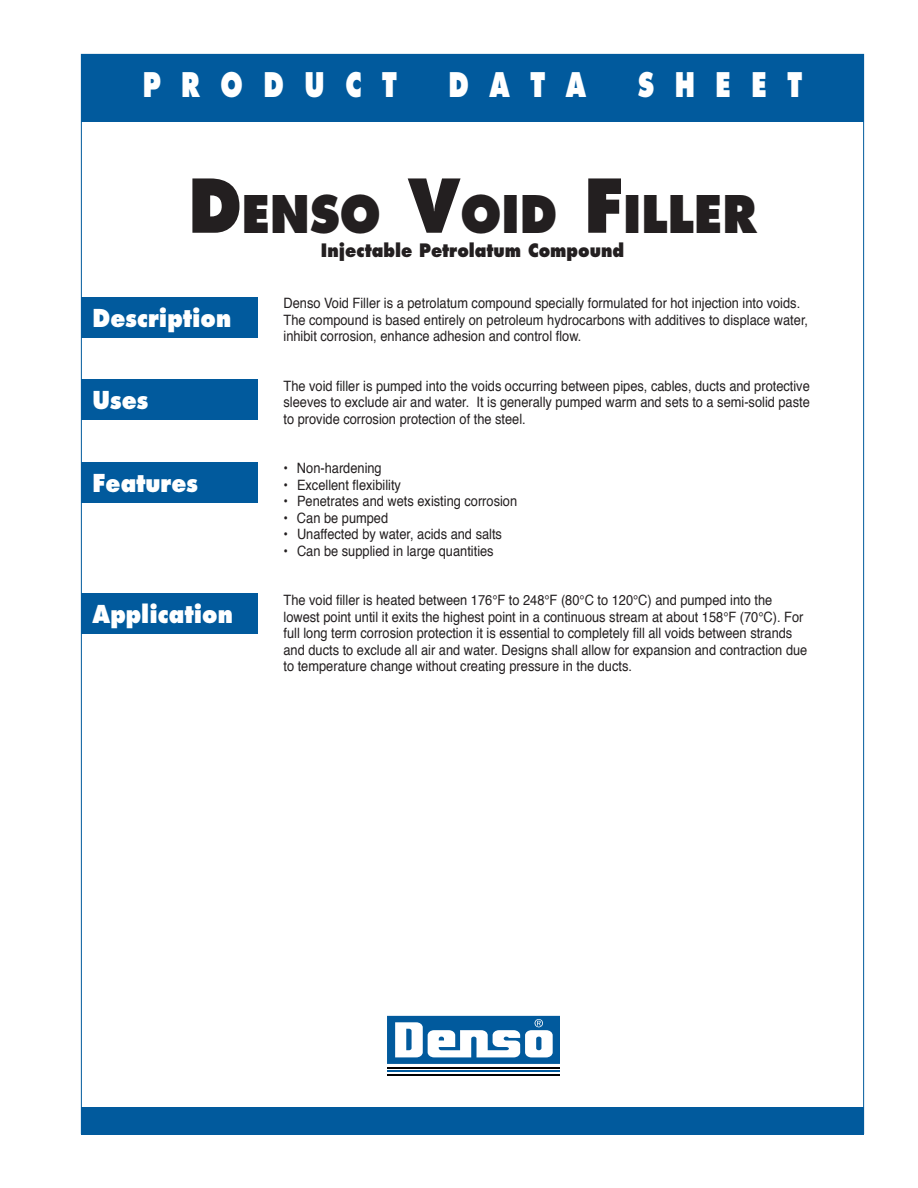
<style>
.page{position:relative;width:918px;height:1188px;background:#fff}
.page>*{position:absolute;margin:0;border:0;box-sizing:border-box;transform-origin:0 0}
.t1{font:800 50.4px "Futura";color:#231f20;scale:.9 1}
.t2{font:800 33px "Futura";color:#fff;scale:.75 1}
.t3{font:800 24px "Futura";color:#fff;scale:.9 1}
.t4{font:800 18px "Futura";color:#231f20;scale:.9 1}
.t5{font:14.25px/16.5px "Helvetica";color:#231f20;scale:.9 1}
.s1{font-size:72px}
</style>
<div class="page">
<div style="left:81px;top:54px;width:783px;height:68px;background:#015a9d"></div>
<div style="left:81px;top:1107px;width:783px;height:27px;background:#015a9d"></div>
<svg style="left:387px;top:1015px;width:173px;height:61px"></svg>
<hr style="left:387px;top:1067px;width:173px;height:2px;background:#000001">
<hr style="left:387px;top:1071px;width:173px;height:1px;background:#015a9d">
<hr style="left:387px;top:1074px;width:173px;height:1px;background:#000001">
<svg style="left:387px;top:1016px;width:173px;height:48px"></svg>
<div style="left:81px;top:297px;width:176px;height:41px;background:#015a9d"></div>
<div style="left:81px;top:593px;width:176px;height:41px;background:#015a9d"></div>
<div style="left:81px;top:379px;width:176px;height:40px;background:#015a9d"></div>
<div style="left:81px;top:462px;width:176px;height:41px;background:#015a9d"></div>
<h2 class="t2" style="left:143px;top:70px;width:341px">P R O D U C T</h2>
<h2 class="t2" style="left:448px;top:70px;width:185px">D A T A</h2>
<h2 class="t2" style="left:638px;top:70px;width:221px">S H E E T</h2>
<h1 class="t1" style="left:188px;top:191px;width:633px"><span class="s1">D</span>ENSO <span class="s1">V</span>OID <span class="s1">F</span>ILLER</h1>
<p class="t4" style="left:321px;top:242px;width:338px">Injectable Petrolatum Compound</p>
<h3 class="t3" style="left:93px;top:307px;width:156px">Description</h3>
<p class="t5" style="left:284px;top:296px;width:584px">Denso Void Filler is a petrolatum compound specially formulated for hot injection into voids.<br>The compound is based entirely on petroleum hydrocarbons with additives to displace water, inhibit corrosion, enhance adhesion and control flow.</p>
<p class="t5" style="left:284px;top:378px;width:586px;text-align:justify">The void filler is pumped into the voids occurring between pipes, cables, ducts and protective sleeves to exclude air and water. It is generally pumped warm and sets to a semi-solid paste to provide corrosion protection of the steel.</p>
<p class="t5" style="left:284px;top:461px;width:111px">• Non-hardening</p>
<p class="t5" style="left:284px;top:477px;width:132px">• Excellent flexibility</p>
<p class="t5" style="left:284px;top:494px;width:261px">• Penetrates and wets existing corrosion</p>
<p class="t5" style="left:284px;top:510px;width:118px">• Can be pumped</p>
<p class="t5" style="left:284px;top:527px;width:244px">• Unaffected by water, acids and salts</p>
<p class="t5" style="left:284px;top:543px;width:235px">• Can be supplied in large quantities</p>
<p class="t5" style="left:284px;top:593px;width:584px">The void filler is heated between 176°F to 248°F (80°C to 120°C) and pumped into the lowest point until it exits the highest point in a continuous stream at about 158°F (70°C). For full long term corrosion protection it is essential to completely fill all voids between strands and ducts to exclude all air and water. Designs shall allow for expansion and contraction due to temperature change without creating pressure in the ducts.</p>
<h3 class="t3" style="left:93px;top:389px;width:63px">Uses</h3>
<h3 class="t3" style="left:93px;top:472px;width:119px">Features</h3>
<h3 class="t3" style="left:93px;top:603px;width:157px">Application</h3>
</div>
